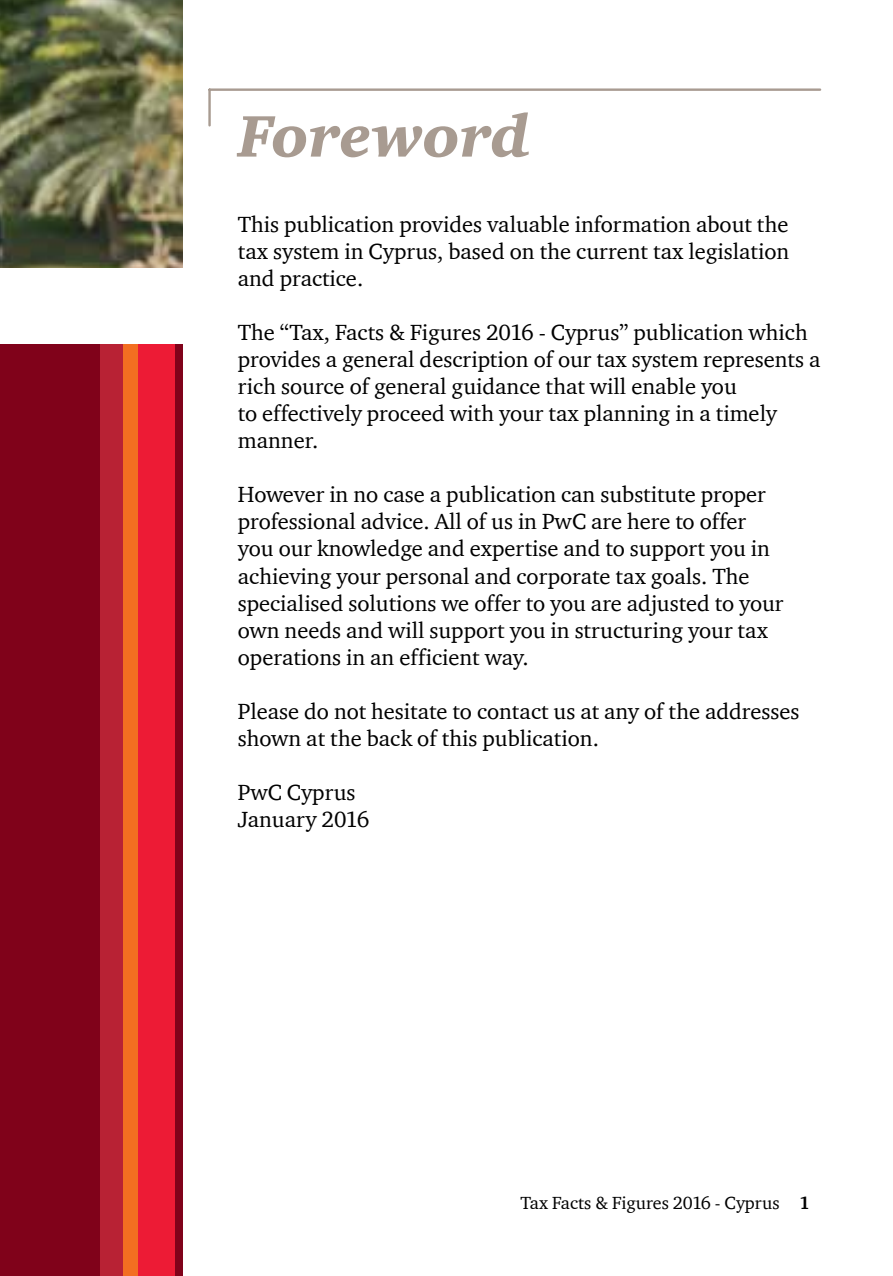
<style>
.page{position:relative;width:893px;height:1276px;background:#fff}
.page>*{position:absolute;margin:0;border:0;box-sizing:border-box;transform-origin:0 0}
.t1{font:italic 900 60px "ITC Charter Com";color:#a89b91}
.t2{font:22.5px/27px "ITC Charter Com";color:#000}
.t3{font:18px "ITC Charter Com";color:#000}
.s1{font-weight:700}
</style>
<div class="page">
<div style="left:0;top:344px;width:182px;height:932px;background:#80021a"></div>
<img style="left:0;top:0;width:182px;height:267px">
<hr style="left:210px;top:88px;width:610px;height:3px;background:#a89b91">
<hr style="left:208px;top:90px;width:3px;height:35px;background:#a89b91">
<div style="left:138px;top:344px;width:36px;height:932px;background:#ed1b35"></div>
<div style="left:115px;top:344px;width:22px;height:932px;background:#f36e21"></div>
<div style="left:100px;top:344px;width:22px;height:932px;background:#b82234"></div>
<h1 class="t1" style="left:238px;top:99px;width:294px">Foreword</h1>
<p class="t2" style="left:238px;top:211px;width:553px;text-align:justify">This publication provides valuable information about the tax system in Cyprus, based on the current tax legislation and practice.</p>
<p class="t2" style="left:238px;top:319px;width:584px">The “Tax, Facts &amp; Figures 2016 - Cyprus” publication which provides a general description of our tax system represents a rich source of general guidance that will enable you<br>to effectively proceed with your tax planning in a timely manner.</p>
<p class="t2" style="left:238px;top:481px;width:547px">However in no case a publication can substitute proper professional advice. All of us in PwC are here to offer you our knowledge and expertise and to support you in achieving your personal and corporate tax goals. The specialised solutions we offer to you are adjusted to your own needs and will support you in structuring your tax operations in an efficient way.</p>
<p class="t2" style="left:238px;top:697px;width:563px">Please do not hesitate to contact us at any of the addresses shown at the back of this publication.</p>
<p class="t2" style="left:238px;top:778px;width:133px">PwC Cyprus<br>January 2016</p>
<p class="t3" style="left:521px;top:1191px;width:291px">Tax Facts &amp; Figures 2016 - Cyprus <span class="s1">1</span></p>
</div>
